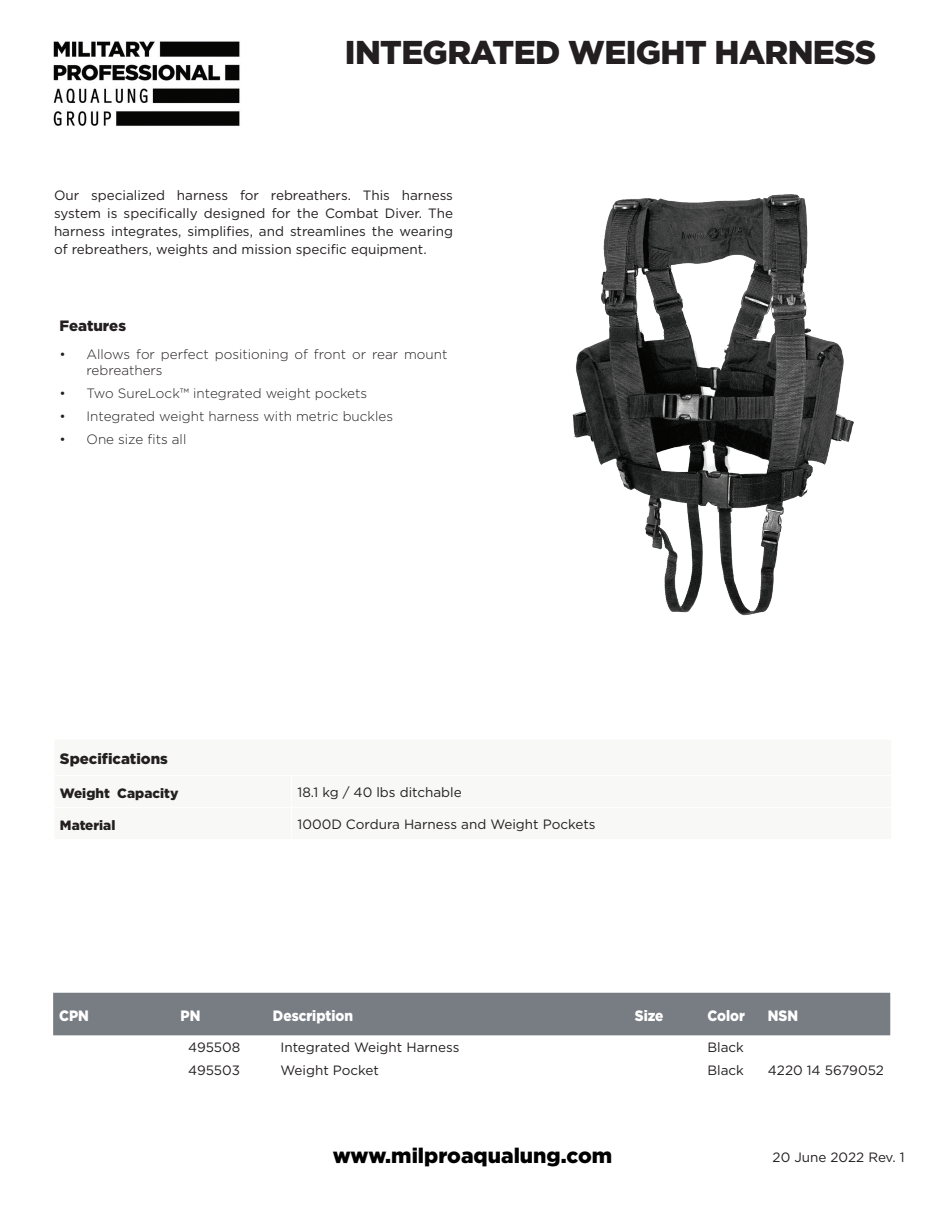
<style>
.page{position:relative;width:945px;height:1215px;background:#fff}
.page>*{position:absolute;margin:0;border:0;box-sizing:border-box;transform-origin:0 0}
.t1{font:900 33px "Gotham";letter-spacing:-.02em;color:#231f20}
.t2{font:900 21px "Gotham";color:#000}
.t3{font:900 15px "Gotham";color:#fff;scale:.91 1}
.t4{font:900 15px "Gotham";color:#231f20}
.t5{font:13.5px/18px "Gotham";color:#231f20;text-align:justify}
.t6{font:300 13.5px/16.2px "Gotham";color:#231f20}
.t7{font:900 13.5px "Gotham";color:#231f20}
</style>
<div class="page">
<img style="left:53px;top:41px;width:187px;height:85px">
<div style="left:54px;top:739px;width:838px;height:37px;background:#f8f8f7"></div>
<hr style="left:54px;top:739px;width:238px;height:1px;background:#fff">
<hr style="left:54px;top:740px;width:1px;height:35px;background:#fff">
<hr style="left:292px;top:739px;width:600px;height:1px;background:#fff">
<hr style="left:891px;top:740px;width:1px;height:35px;background:#fff">
<hr style="left:54px;top:775px;width:238px;height:1px;background:#fff">
<hr style="left:292px;top:775px;width:600px;height:1px;background:#fff">
<div style="left:53px;top:993px;width:837px;height:42px;background:#787d83"></div>
<img style="left:572px;top:194px;width:282px;height:422px">
<h1 class="t1" style="left:345px;top:33px;width:533px">INTEGRATED WEIGHT HARNESS</h1>
<p class="t5" style="left:54px;top:186px;width:401px">Our specialized harness for rebreathers. This harness system is specifically designed for the Combat Diver. The harness integrates, simplifies, and streamlines the wearing of rebreathers, weights and mission specific equipment.</p>
<p class="t4" style="left:60px;top:317px;width:68px">Features</p>
<p class="t6" style="left:87px;top:346px;width:362px;text-indent:-27px">• Allows for perfect positioning of front or rear mount rebreathers</p>
<p class="t6" style="left:60px;top:385px;width:309px">• Two SureLock™ integrated weight pockets</p>
<p class="t6" style="left:60px;top:408px;width:335px">• Integrated weight harness with metric buckles</p>
<p class="t6" style="left:60px;top:430px;width:128px">• One size fits all</p>
<p class="t4" style="left:60px;top:750px;width:110px">Specifications</p>
<p class="t7" style="left:60px;top:785px;width:120px">Weight Capacity</p>
<p class="t5" style="left:298px;top:783px;width:166px">18.1 kg / 40 lbs ditchable</p>
<p class="t7" style="left:60px;top:817px;width:57px">Material</p>
<p class="t5" style="left:298px;top:815px;width:300px">1000D Cordura Harness and Weight Pockets</p>
<p class="t3" style="left:59px;top:1007px;width:34px">CPN</p>
<p class="t3" style="left:181px;top:1007px;width:23px">PN</p>
<p class="t3" style="left:273px;top:1007px;width:90px">Description</p>
<p class="t3" style="left:635px;top:1007px;width:33px">Size</p>
<p class="t3" style="left:707px;top:1007px;width:43px">Color</p>
<p class="t3" style="left:768px;top:1007px;width:35px">NSN</p>
<p class="t5" style="left:188px;top:1038px;width:54px">495508</p>
<p class="t5" style="left:280px;top:1038px;width:181px">Integrated Weight Harness</p>
<p class="t5" style="left:707px;top:1038px;width:38px">Black</p>
<p class="t5" style="left:188px;top:1061px;width:53px">495503</p>
<p class="t5" style="left:280px;top:1061px;width:100px">Weight Pocket</p>
<p class="t5" style="left:707px;top:1061px;width:38px">Black</p>
<p class="t5" style="left:768px;top:1061px;width:118px">4220 14 5679052</p>
<h2 class="t2" style="left:333px;top:1143px;width:281px">www.milproaqualung.com</h2>
<p class="t5" style="left:773px;top:1148px;width:133px">20 June 2022 Rev. 1</p>
</div>
